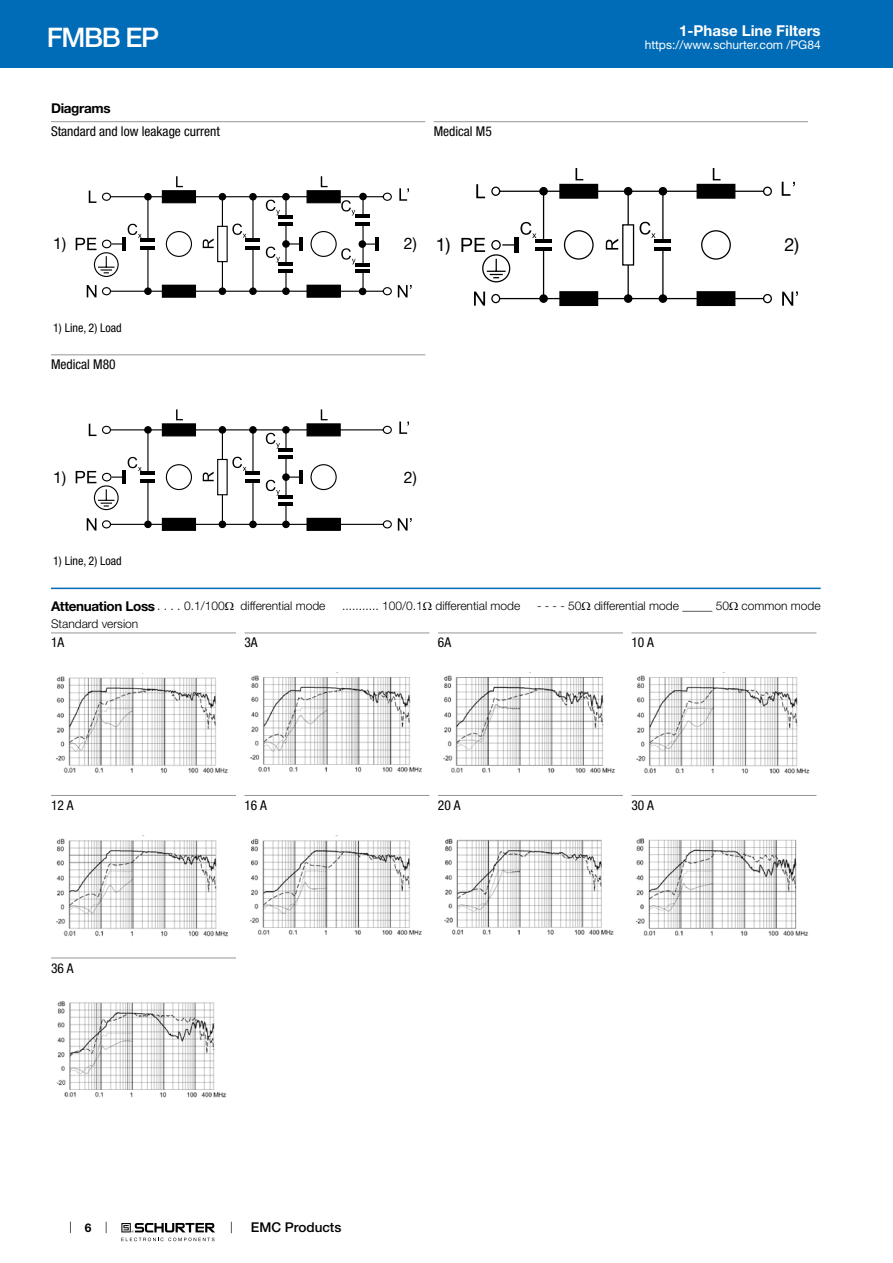
<style>
.page{position:relative;width:893px;height:1263px;background:#fff}
.page>*{position:absolute;margin:0;border:0;box-sizing:border-box;transform-origin:0 0}
.t1{font:500 27px "Helvetica Neue LT";letter-spacing:-.05em;color:#fff}
.t2{font:18.15px "Helvetica Neue LT";color:#000}
.t3{font:15.9px "Helvetica Neue LT";color:#000}
.t4{font:700 15px "Helvetica Neue LT";color:#fff}
.t5{font:condensed 13.5px "Helvetica Neue LT";color:#000}
.t6{font:500 13.5px "Helvetica Neue LT";color:#000}
.t7{font:700 13.5px "Helvetica Neue LT";letter-spacing:-.025em;color:#000}
.t8{font:300 12px "Helvetica Neue LT";color:#000}
.t9{font:12px "Helvetica Neue LT";color:#fff}
.t10{font:condensed 12px "Helvetica Neue LT";color:#000}
.t11{font:700 12px "Helvetica Neue LT";color:#000}
.s1{font-weight:700;font-size:13.5px}
.s2{font-family:"Arial Unicode MS";font-weight:400}
</style>
<div class="page">
<svg style="left:70px;top:1221px;width:1px;height:12px"></svg>
<svg style="left:121px;top:1223px;width:94px;height:18px"></svg>
<div style="left:0;top:0;width:893px;height:68px;background:#006bb6"></div>
<hr style="left:51px;top:121px;width:374px;height:1px;background:#939598">
<svg style="left:399px;top:188px;width:10px;height:13px"></svg>
<svg style="left:398px;top:285px;width:14px;height:12px"></svg>
<svg style="left:76px;top:176px;width:316px;height:122px"></svg>
<hr style="left:434px;top:121px;width:374px;height:1px;background:#939598">
<svg style="left:782px;top:182px;width:13px;height:14px"></svg>
<svg style="left:782px;top:291px;width:16px;height:15px"></svg>
<svg style="left:461px;top:168px;width:311px;height:138px"></svg>
<hr style="left:51px;top:354px;width:374px;height:1px;background:#939598">
<svg style="left:399px;top:421px;width:10px;height:13px"></svg>
<svg style="left:398px;top:518px;width:14px;height:13px"></svg>
<svg style="left:76px;top:409px;width:316px;height:122px"></svg>
<hr style="left:51px;top:588px;width:770px;height:1px;background:#006bb6">
<hr style="left:51px;top:632px;width:185px;height:1px;background:#939598">
<img style="left:56px;top:673px;width:172px;height:101px">
<hr style="left:244px;top:632px;width:185px;height:1px;background:#939598">
<img style="left:250px;top:672px;width:172px;height:101px">
<hr style="left:438px;top:632px;width:185px;height:1px;background:#939598">
<img style="left:443px;top:672px;width:172px;height:101px">
<hr style="left:631px;top:632px;width:185px;height:1px;background:#939598">
<img style="left:636px;top:675px;width:174px;height:99px">
<hr style="left:51px;top:795px;width:185px;height:1px;background:#939598">
<img style="left:56px;top:835px;width:173px;height:102px">
<hr style="left:244px;top:795px;width:185px;height:1px;background:#939598">
<img style="left:249px;top:835px;width:173px;height:100px">
<hr style="left:438px;top:795px;width:185px;height:1px;background:#939598">
<img style="left:444px;top:838px;width:170px;height:97px">
<hr style="left:631px;top:795px;width:185px;height:1px;background:#939598">
<img style="left:635px;top:838px;width:173px;height:98px">
<hr style="left:51px;top:957px;width:185px;height:1px;background:#939598">
<img style="left:56px;top:1001px;width:171px;height:97px">
<h1 class="t1" style="left:47px;top:21px;width:114px">FMBB EP</h1>
<p class="t7" style="left:51px;top:99px;width:61px">Diagrams</p>
<p class="t5" style="left:51px;top:124px;width:170px">Standard and low leakage current</p>
<p class="t5" style="left:434px;top:124px;width:60px">Medical M5</p>
<p class="t4" style="left:679px;top:21px;width:143px">1-Phase Line Filters</p>
<p class="t9" style="left:645px;top:38px;width:178px">https://www.schurter.com /PG84</p>
<h3 class="t3" style="left:53px;top:234px;width:14px">1)</h3>
<h3 class="t3" style="left:404px;top:234px;width:14px">2)</h3>
<h2 class="t2" style="left:436px;top:234px;width:16px">1)</h2>
<h2 class="t2" style="left:784px;top:234px;width:16px">2)</h2>
<p class="t10" style="left:53px;top:320px;width:70px">1) Line, 2) Load</p>
<p class="t5" style="left:51px;top:357px;width:66px">Medical M80</p>
<h3 class="t3" style="left:53px;top:467px;width:14px">1)</h3>
<h3 class="t3" style="left:404px;top:467px;width:14px">2)</h3>
<p class="t10" style="left:53px;top:553px;width:70px">1) Line, 2) Load</p>
<p class="t8" style="left:51px;top:598px;width:276px"><span class="s1">Attenuation Loss</span>. . . . . 0.1/100<span class="s2">Ω</span> differential mode</p>
<p class="t8" style="left:342px;top:598px;width:180px">........... 100/0.1<span class="s2">Ω</span> differential mode</p>
<p class="t8" style="left:537px;top:598px;width:285px">- - - - 50<span class="s2">Ω</span> differential mode _____ 50<span class="s2">Ω</span> common mode</p>
<p class="t8" style="left:51px;top:616px;width:89px">Standard version</p>
<p class="t5" style="left:51px;top:635px;width:15px">1A</p>
<p class="t5" style="left:244px;top:635px;width:15px">3A</p>
<p class="t5" style="left:438px;top:635px;width:15px">6A</p>
<p class="t5" style="left:631px;top:635px;width:24px">10 A</p>
<p class="t5" style="left:51px;top:797px;width:24px">12 A</p>
<p class="t5" style="left:244px;top:797px;width:24px">16 A</p>
<p class="t5" style="left:438px;top:797px;width:24px">20 A</p>
<p class="t5" style="left:631px;top:797px;width:24px">30 A</p>
<p class="t5" style="left:51px;top:960px;width:24px">36 A</p>
<p class="t11" style="left:85px;top:1220px;width:8px">6</p>
<p class="t6" style="left:251px;top:1219px;width:92px">EMC Products</p>
</div>
